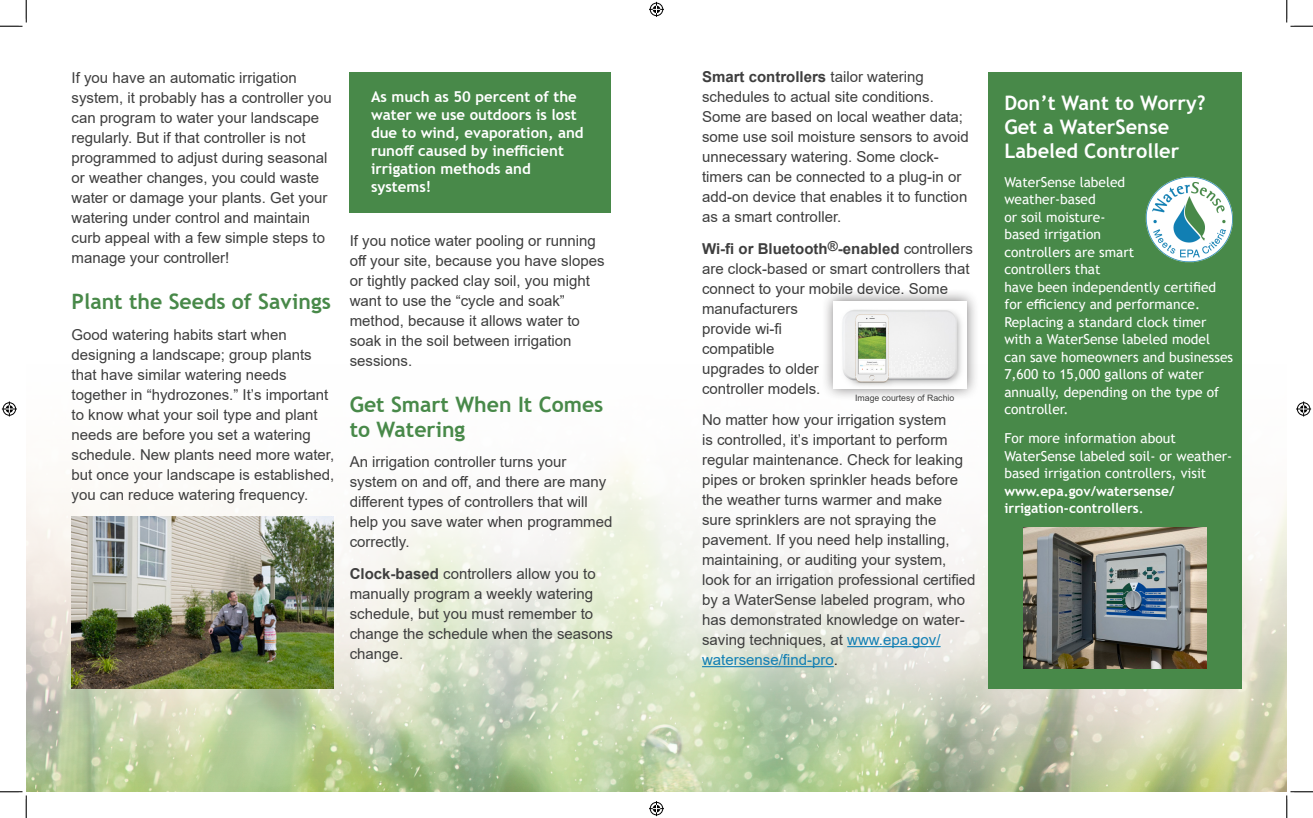
<style>
.page{position:relative;width:1313px;height:818px;background:#fff}
.page>*{position:absolute;margin:0;border:0;box-sizing:border-box;transform-origin:0 0}
.t1{font:700 21.25px/25px "Trebuchet MS";color:#488949}
.t2{font:700 20px/24px "Trebuchet MS";color:#fff}
.t3{font:15px/20px "Arial";color:#3e3e3e}
.t4{font:700 15px/18px "Trebuchet MS";color:#fff}
.t5{font:13.75px/17.5px "Trebuchet MS";color:#fff}
.t6{font:700 13.75px/17.5px "Trebuchet MS";color:#fff}
.t7{font:8.75px "Arial";color:#3e3e3e}
.s1{font-weight:700}
.s2{color:#117fb4}
.s3{color:#231f20}
.s4{font-weight:400}
</style>
<div class="page">
<img style="left:26px;top:458px;width:1260px;height:333px">
<hr style="left:847px;top:646px;width:93px;height:1px;background:#117fb4">
<hr style="left:702px;top:666px;width:132px;height:1px;background:#117fb4">
<div style="left:349px;top:72px;width:262px;height:140px;background:#488949"></div>
<div style="left:988px;top:72px;width:254px;height:616px;background:#488949"></div>
<img style="left:1145px;top:176px;width:88px;height:87px">
<img style="left:1023px;top:527px;width:183px;height:141px">
<div style="left:821px;top:288px;width:158px;height:113px;background:#231f20;opacity:.6"></div>
<img style="left:834px;top:301px;width:132px;height:87px">
<img style="left:72px;top:517px;width:262px;height:171px">
<svg style="left:0;top:0;width:27px;height:27px"></svg>
<svg style="left:0;top:790px;width:27px;height:28px"></svg>
<svg style="left:1286px;top:0;width:26px;height:27px"></svg>
<svg style="left:1285px;top:790px;width:27px;height:28px"></svg>
<svg style="left:649px;top:2px;width:15px;height:15px"></svg>
<svg style="left:649px;top:801px;width:15px;height:15px"></svg>
<svg style="left:2px;top:401px;width:15px;height:15px"></svg>
<svg style="left:1296px;top:401px;width:15px;height:15px"></svg>
<p class="t3" style="left:72px;top:67px;width:262px">If you have an automatic irrigation system, it probably has a controller you can program to water your landscape regularly. But if that controller is not programmed to adjust during seasonal or weather changes, you could waste water or damage your plants. Get your watering under control and maintain curb appeal with a few simple steps to manage your controller!</p>
<p class="t1" style="left:72px;top:289px;width:261px">Plant the Seeds of Savings</p>
<p class="t3" style="left:72px;top:325px;width:264px">Good watering habits start when designing a landscape; group plants that have similar watering needs together in “hydrozones.” It’s important to know what your soil type and plant needs are before you set a watering schedule. New plants need more water, but once your landscape is established, you can reduce watering frequency.</p>
<p class="t3" style="left:702px;top:67px;width:268px"><span class="s1">Smart controllers</span> tailor watering schedules to actual site conditions.<br>Some are based on local weather data; some use soil moisture sensors to avoid unnecessary watering. Some clock&shy;timers can be connected to a plug-in or add-on device that enables it to function as a smart controller.</p>
<p class="t3" style="left:702px;top:238px;width:272px"><span class="s1">Wi-fi or Bluetooth</span><sup>®</sup><span class="s1">-enabled</span> controllers are clock-based or smart controllers that connect to your mobile device. Some manufacturers<br>provide wi-fi<br>compatible</p>
<p class="t3" style="left:702px;top:358px;width:120px">upgrades to older controller models.</p>
<p class="t3" style="left:702px;top:409px;width:275px">No matter how your irrigation system<br>is controlled, it’s important to perform regular maintenance. Check for leaking pipes or broken sprinkler heads before the weather turns warmer and make<br>sure sprinklers are not spraying the pavement. If you need help installing, maintaining, or auditing your system, look for an irrigation professional certified by a WaterSense labeled program, who has demonstrated knowledge on water&shy;saving techniques, at <span class="s2">www.epa.gov/ watersense/find-pro</span><span class="s3">.</span></p>
<p class="t4" style="left:371px;top:87px;width:214px">As much as 50 percent of the water we use outdoors is lost due to wind, evaporation, and runoff caused by inefficient irrigation methods and systems!</p>
<p class="t2" style="left:1004px;top:91px;width:203px">Don’t Want to Worry?<br>Get a WaterSense<br>Labeled Controller</p>
<p class="t5" style="left:1004px;top:173px;width:230px">WaterSense labeled<br>weather-based<br>or soil moisture-<br>based irrigation<br>controllers are smart<br>controllers that<br>have been independently certified for efficiency and performance.<br>Replacing a standard clock timer with a WaterSense labeled model can save homeowners and businesses<br>7,600 to 15,000 gallons of water annually, depending on the type of controller.</p>
<p class="t5" style="left:1004px;top:429px;width:229px">For more information about<br>WaterSense labeled soil- or weather&shy;based irrigation controllers, visit</p>
<p class="t6" style="left:1004px;top:482px;width:172px">www.epa.gov/watersense/ irrigation-controllers<span class="s4">.</span></p>
<p class="t3" style="left:350px;top:231px;width:256px">If you notice water pooling or running off your site, because you have slopes or tightly packed clay soil, you might want to use the “cycle and soak” method, because it allows water to soak in the soil between irrigation sessions.</p>
<p class="t1" style="left:350px;top:392px;width:255px">Get Smart When It Comes to Watering</p>
<p class="t3" style="left:350px;top:452px;width:264px">An irrigation controller turns your system on and off, and there are many different types of controllers that will help you save water when programmed correctly.</p>
<p class="t3" style="left:350px;top:563px;width:265px"><span class="s1">Clock-based</span> controllers allow you to manually program a weekly watering schedule, but you must remember to change the schedule when the seasons change.</p>
<p class="t7" style="left:855px;top:391px;width:101px">Image courtesy of Rachio</p>
</div>
